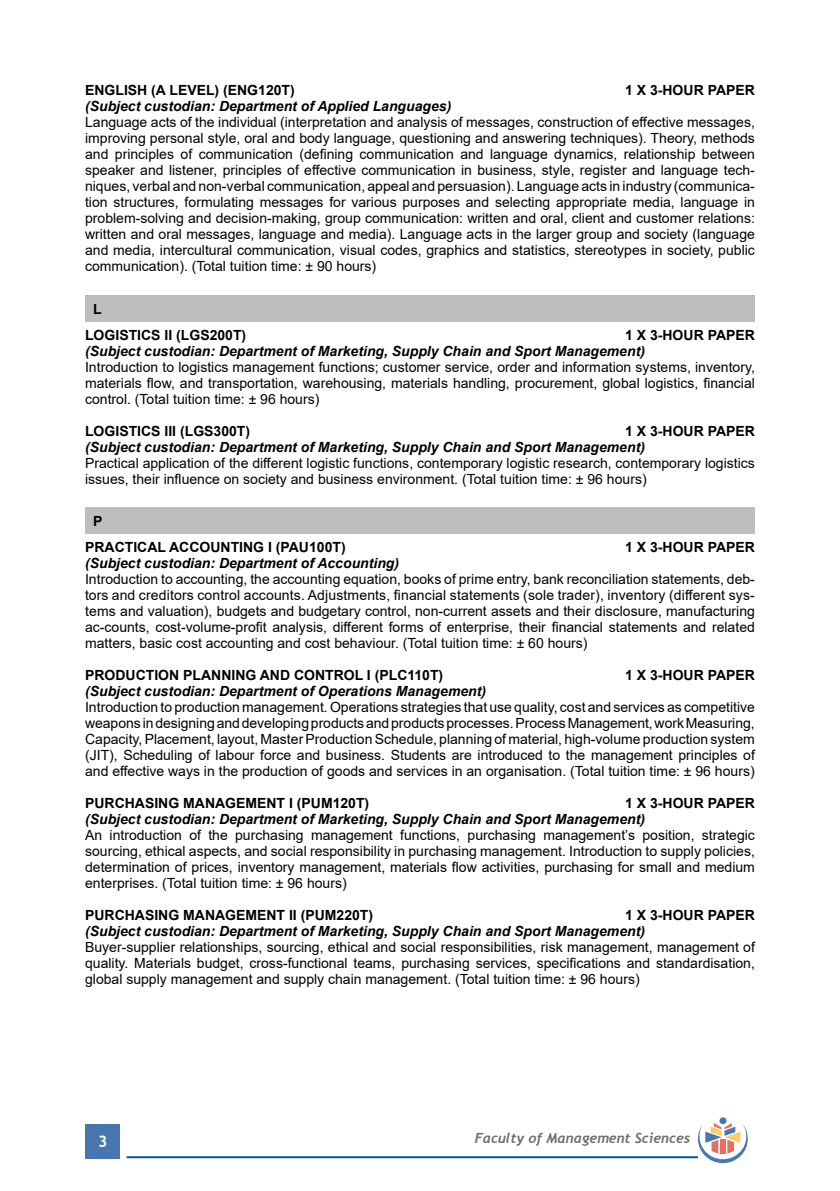
<style>
.page{position:relative;width:840px;height:1191px;background:#fff}
.page>*{position:absolute;margin:0;border:0;box-sizing:border-box;transform-origin:0 0}
.t1{font:700 16px "Trebuchet MS";color:#fff}
.t2{font:14px/16px "Arial";color:#000;text-align:justify}
.t3{font:italic 700 14px "Arial";color:#000}
.t4{font:700 14px/26px "Arial";color:#000}
.t5{font:italic 700 14px "Trebuchet";color:#6d6e71}
</style>
<div class="page">
<div style="left:86px;top:1124px;width:34px;height:34px;background:#4777ae"></div>
<hr style="left:126px;top:1156px;width:571px;height:2px;background:#005596">
<div style="left:719px;top:1117px;width:7px;height:7px;background:#4777ae;border-radius:50%"></div>
<svg style="left:697px;top:1123px;width:50px;height:40px"></svg>
<div style="left:85px;top:295px;width:669px;height:26px;background:#bcbec0"></div>
<div style="left:85px;top:507px;width:669px;height:27px;background:#bcbec0"></div>
<p class="t4" style="left:85px;top:77px;width:211px">ENGLISH (A LEVEL) (ENG120T)</p>
<p class="t4" style="left:624px;top:77px;width:131px">1 X 3-HOUR PAPER</p>
<p class="t3" style="left:85px;top:97px;width:367px">(Subject custodian: Department of Applied Languages)</p>
<p class="t2" style="left:85px;top:114px;width:671px">Language acts of the individual (interpretation and analysis of messages, construction of effective messages, improving personal style, oral and body language, questioning and answering techniques). Theory, methods and principles of communication (defining communication and language dynamics, relationship between speaker and listener, principles of effective communication in business, style, register and language tech&shy;niques, verbal and non-verbal communication, appeal and persuasion). Language acts in industry (communica&shy;tion structures, formulating messages for various purposes and selecting appropriate media, language in problem-solving and decision-making, group communication: written and oral, client and customer relations: written and oral messages, language and media). Language acts in the larger group and society (language and media, intercultural communication, visual codes, graphics and statistics, stereotypes in society, public communication). (Total tuition time: ± 90 hours)</p>
<p class="t4" style="left:85px;top:296px;width:163px;text-indent:8px">L<br>LOGISTICS II (LGS200T)</p>
<p class="t4" style="left:624px;top:322px;width:131px">1 X 3-HOUR PAPER</p>
<p class="t3" style="left:85px;top:341px;width:561px">(Subject custodian: Department of Marketing, Supply Chain and Sport Management)</p>
<p class="t2" style="left:85px;top:358px;width:671px">Introduction to logistics management functions; customer service, order and information systems, inventory, materials flow, and transportation, warehousing, materials handling, procurement, global logistics, financial control. (Total tuition time: ± 96 hours)</p>
<p class="t4" style="left:85px;top:418px;width:166px">LOGISTICS III (LGS300T)</p>
<p class="t4" style="left:624px;top:418px;width:131px">1 X 3-HOUR PAPER</p>
<p class="t3" style="left:85px;top:437px;width:561px">(Subject custodian: Department of Marketing, Supply Chain and Sport Management)</p>
<p class="t2" style="left:85px;top:454px;width:671px">Practical application of the different logistic functions, contemporary logistic research, contemporary logistics issues, their influence on society and business environment. (Total tuition time: ± 96 hours)</p>
<p class="t4" style="left:85px;top:508px;width:262px;text-indent:8px">P<br>PRACTICAL ACCOUNTING I (PAU100T)</p>
<p class="t4" style="left:624px;top:534px;width:131px">1 X 3-HOUR PAPER</p>
<p class="t3" style="left:85px;top:553px;width:315px">(Subject custodian: Department of Accounting)</p>
<p class="t2" style="left:85px;top:571px;width:671px">Introduction to accounting, the accounting equation, books of prime entry, bank reconciliation statements, deb&shy;tors and creditors control accounts. Adjustments, financial statements (sole trader), inventory (different sys&shy;tems and valuation), budgets and budgetary control, non-current assets and their disclosure, manufacturing ac-counts, cost-volume-profit analysis, different forms of enterprise, their financial statements and related matters, basic cost accounting and cost behaviour. (Total tuition time: ± 60 hours)</p>
<p class="t4" style="left:85px;top:662px;width:359px">PRODUCTION PLANNING AND CONTROL I (PLC110T)</p>
<p class="t4" style="left:624px;top:662px;width:131px">1 X 3-HOUR PAPER</p>
<p class="t3" style="left:85px;top:681px;width:402px">(Subject custodian: Department of Operations Management)</p>
<p class="t2" style="left:85px;top:699px;width:671px">Introduction to production management. Operations strategies that use quality, cost and services as competitive weapons in designing and developing products and products processes. Process Management, work Measuring, Capacity, Placement, layout, Master Production Schedule, planning of material, high-volume production system (JIT), Scheduling of labour force and business. Students are introduced to the management principles of and effective ways in the production of goods and services in an organisation. (Total tuition time: ± 96 hours)</p>
<p class="t4" style="left:85px;top:790px;width:285px">PURCHASING MANAGEMENT I (PUM120T)</p>
<p class="t4" style="left:624px;top:790px;width:131px">1 X 3-HOUR PAPER</p>
<p class="t3" style="left:85px;top:809px;width:561px">(Subject custodian: Department of Marketing, Supply Chain and Sport Management)</p>
<p class="t2" style="left:85px;top:827px;width:671px">An introduction of the purchasing management functions, purchasing management’s position, strategic sourcing, ethical aspects, and social responsibility in purchasing management. Introduction to supply policies, determination of prices, inventory management, materials flow activities, purchasing for small and medium enterprises. (Total tuition time: ± 96 hours)</p>
<p class="t4" style="left:85px;top:902px;width:289px">PURCHASING MANAGEMENT II (PUM220T)</p>
<p class="t4" style="left:624px;top:902px;width:131px">1 X 3-HOUR PAPER</p>
<p class="t3" style="left:85px;top:921px;width:561px">(Subject custodian: Department of Marketing, Supply Chain and Sport Management)</p>
<p class="t2" style="left:85px;top:939px;width:671px">Buyer-supplier relationships, sourcing, ethical and social responsibilities, risk management, management of quality. Materials budget, cross-functional teams, purchasing services, specifications and standardisation, global supply management and supply chain management. (Total tuition time: ± 96 hours)</p>
<p class="t1" style="left:98px;top:1131px;width:11px">3</p>
<p class="t5" style="left:474px;top:1129px;width:217px">Faculty of Management Sciences</p>
</div>
